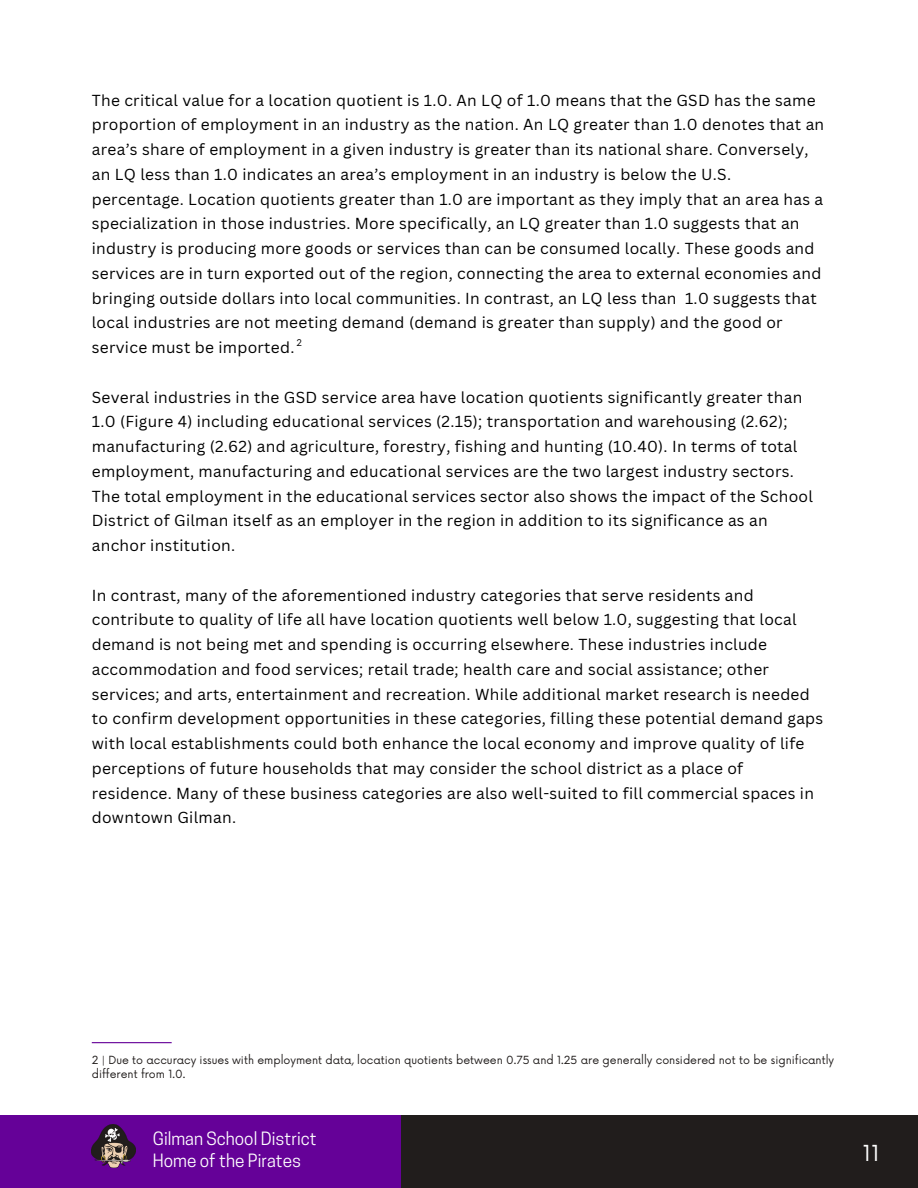
<style>
.page{position:relative;width:918px;height:1188px;background:#fff}
.page>*{position:absolute;margin:0;border:0;box-sizing:border-box;transform-origin:0 0}
.t1{font:21.45px "Now";color:#fff}
.t2{font:17.25px/22.5px "Cooper Hewitt";color:#fff}
.t3{font:15.45px/24.8px "Canva Sans";letter-spacing:.02em;color:#000}
.t4{font:10.95px/14.5px "Now";color:#211d1c}
.t5{font:9px "Now";color:#000}
</style>
<div class="page">
<div style="left:319px;top:1115px;width:599px;height:73px;background:#211d1c"></div>
<div style="left:0;top:1115px;width:400px;height:73px;background:#650198"></div>
<img style="left:92px;top:1125px;width:44px;height:42px">
<hr style="left:92px;top:1042px;width:80px;height:1px;background:#650198">
<p class="t3" style="left:92px;top:87px;width:734px">The critical value for a location quotient is 1.0. An LQ of 1.0 means that the GSD has the same proportion of employment in an industry as the nation. An LQ greater than 1.0 denotes that an area’s share of employment in a given industry is greater than its national share. Conversely, an LQ less than 1.0 indicates an area’s employment in an industry is below the U.S. percentage. Location quotients greater than 1.0 are important as they imply that an area has a specialization in those industries. More specifically, an LQ greater than 1.0 suggests that an industry is producing more goods or services than can be consumed locally. These goods and services are in turn exported out of the region, connecting the area to external economies and bringing outside dollars into local communities. In contrast, an LQ less than 1.0 suggests that local industries are not meeting demand (demand is greater than supply) and the good or service must be imported.</p>
<p class="t3" style="left:92px;top:384px;width:723px">Several industries in the GSD service area have location quotients significantly greater than 1.0 (Figure 4) including educational services (2.15); transportation and warehousing (2.62); manufacturing (2.62) and agriculture, forestry, fishing and hunting (10.40). In terms of total employment, manufacturing and educational services are the two largest industry sectors.<br>The total employment in the educational services sector also shows the impact of the School District of Gilman itself as an employer in the region in addition to its significance as an anchor institution.</p>
<p class="t3" style="left:92px;top:582px;width:733px">In contrast, many of the aforementioned industry categories that serve residents and contribute to quality of life all have location quotients well below 1.0, suggesting that local demand is not being met and spending is occurring elsewhere. These industries include accommodation and food services; retail trade; health care and social assistance; other services; and arts, entertainment and recreation. While additional market research is needed to confirm development opportunities in these categories, filling these potential demand gaps with local establishments could both enhance the local economy and improve quality of life perceptions of future households that may consider the school district as a place of residence. Many of these business categories are also well-suited to fill commercial spaces in downtown Gilman.</p>
<p class="t5" style="left:297px;top:337px;width:7px">2</p>
<p class="t4" style="left:92px;top:1053px;width:744px">2 | Due to accuracy issues with employment data, location quotients between 0.75 and 1.25 are generally considered not to be significantly different from 1.0.</p>
<p class="t2" style="left:153px;top:1129px;width:165px">Gilman School District<br>Home of the Pirates</p>
<p class="t1" style="left:863px;top:1142px;width:18px">11</p>
</div>
